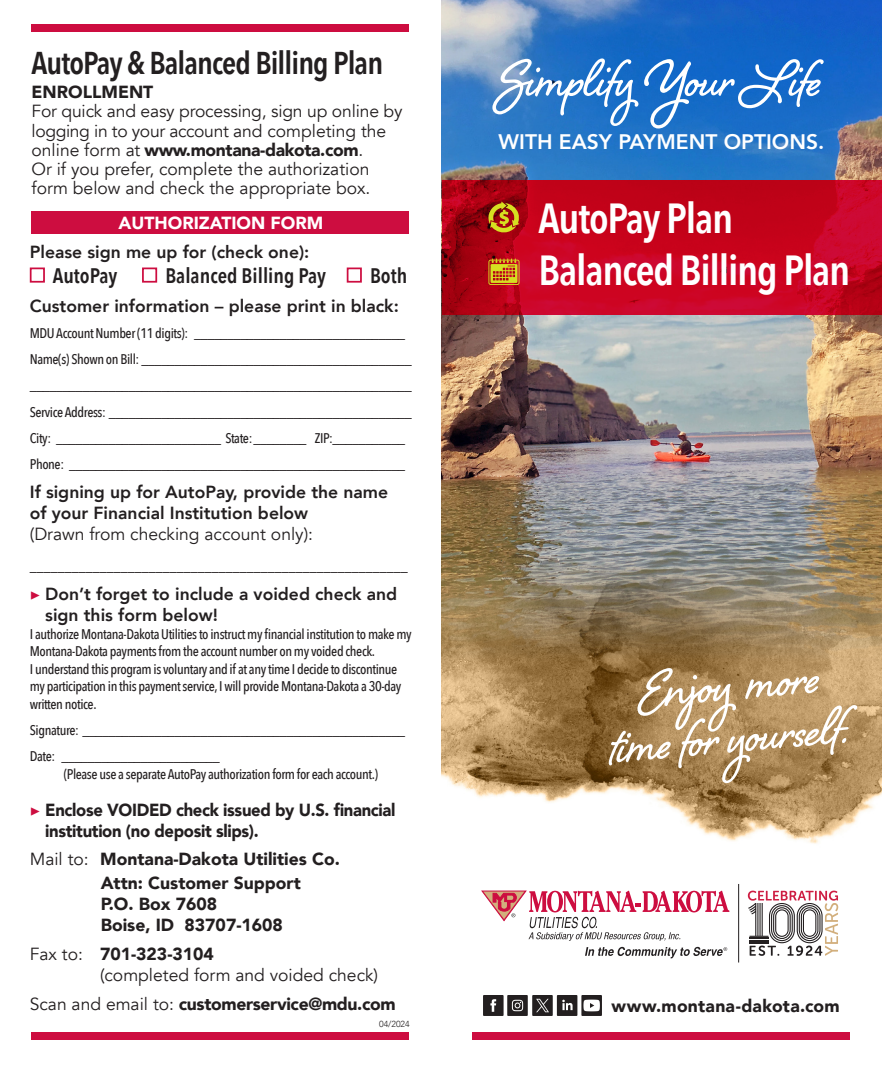
<style>
.page{position:relative;width:882px;height:1071px;background:#fff}
.page>*{position:absolute;margin:0;border:0;box-sizing:border-box;transform-origin:0 0}
.t1{font:700 66.5px/52.5px "Shelby";letter-spacing:-.01em;color:#fff;text-align:center}
.t2{font:600 42px "Avenir Next Condensed";letter-spacing:-.03em;color:#fff}
.t3{font:600 31.5px "Avenir Next Condensed";letter-spacing:-.03em;color:#231f20}
.t4{font:600 21px "Avenir Next Condensed";color:#231f20}
.t5{font:800 21px "Avenir";color:#fff}
.t6{font:17.5px/19.2px "Avenir";color:#231f20}
.t7{font:800 17.5px/21px "Avenir";color:#231f20}
.Subhead{font:900 17.5px "Avenir";color:#231f20}
.Subhead-2{font:900 17.5px/21px "Avenir";letter-spacing:-.02em;color:#231f20;scale:.95 1}
.Subhead-3{font:900 17.5px "Avenir";letter-spacing:-.02em;color:#231f20}
.t8{font:900 17.5px "Avenir";color:#fff}
.t9{font:500 14px/17.5px "Avenir Next Condensed";letter-spacing:-.03em;color:#231f20}
.t10{font:300 8.75px "Avenir";color:#231f20}
.s1{font-weight:900}
.s2{font-weight:400}
.s3{font-family:"Minion Pro";font-weight:400;color:#cd0d40}
</style>
<div class="page">
<img style="left:442px;top:695px;width:440px;height:149px">
<img style="left:442px;top:0;width:440px;height:695px">
<svg style="left:483px;top:995px;width:119px;height:21px;fill:#231f20"></svg>
<hr style="left:738px;top:884px;width:1px;height:79px;background:#211d1e">
<svg style="left:585px;top:947px;width:142px;height:11px"></svg>
<svg style="left:482px;top:891px;width:247px;height:50px"></svg>
<svg style="left:748px;top:891px;width:90px;height:65px"></svg>
<div style="left:32px;top:212px;width:378px;height:22px;background:#cd0d40"></div>
<div style="left:30px;top:268px;width:15px;height:15px;border:2px solid #cd0d40"></div>
<div style="left:142px;top:268px;width:15px;height:15px;border:2px solid #cd0d40"></div>
<div style="left:347px;top:268px;width:15px;height:15px;border:2px solid #cd0d40"></div>
<div style="left:32px;top:24px;width:378px;height:8px;background:#cd0d40"></div>
<div style="left:32px;top:1032px;width:378px;height:8px;background:#cd0d40"></div>
<div style="left:472px;top:1032px;width:378px;height:8px;background:#cd0d40"></div>
<svg style="left:442px;top:180px;width:440px;height:135px;background:#c1031e"></svg>
<svg style="left:487px;top:201px;width:33px;height:33px"></svg>
<svg style="left:488px;top:258px;width:32px;height:27px"></svg>
<p class="t3" style="left:32px;top:35px;width:353px">AutoPay &amp; Balanced Billing Plan</p>
<p class="Subhead" style="left:32px;top:77px;width:123px">ENROLLMENT</p>
<p class="t6" style="left:32px;top:102px;width:373px">For quick and easy processing, sign up online by logging in to your account and completing the online form at <span class="s1">www.montana-dakota.com</span>.<br>Or if you prefer, complete the authorization form below and check the appropriate box.</p>
<p class="t8" style="left:119px;top:208px;width:206px">AUTHORIZATION FORM</p>
<p class="t7" style="left:30px;top:242px;width:281px">Please sign me up for (check one):</p>
<p class="t4" style="left:53px;top:257px;width:66px">AutoPay</p>
<p class="t4" style="left:165px;top:257px;width:162px">Balanced Billing Pay</p>
<p class="t4" style="left:370px;top:257px;width:39px">Both</p>
<p class="t7" style="left:30px;top:295px;width:371px">Customer information – please print in black:</p>
<p class="t9" style="left:30px;top:324px;width:377px">MDU Account Number (11 digits): ________________________________</p>
<p class="t9" style="left:30px;top:350px;width:384px">Name(s) Shown on Bill: _________________________________________</p>
<p class="t9" style="left:30px;top:377px;width:384px">__________________________________________________________</p>
<p class="t9" style="left:30px;top:403px;width:384px">Service Address: ______________________________________________</p>
<p class="t9" style="left:30px;top:429px;width:377px">City: _________________________ State:________ ZIP:___________</p>
<p class="t9" style="left:30px;top:455px;width:377px">Phone: ___________________________________________________</p>
<p class="t7" style="left:30px;top:481px;width:360px">If signing up for AutoPay, provide the name of your Financial Institution below<br><span class="s2">(Drawn from checking account only):</span></p>
<p class="t9" style="left:30px;top:558px;width:379px">______________________________________________________</p>
<p class="t7" style="left:45px;top:584px;width:353px;text-indent:-15px"><span class="s3">▶</span> Don’t forget to include a voided check and sign this form below!</p>
<p class="t9" style="left:30px;top:625px;width:384px">I authorize Montana-Dakota Utilities to instruct my financial institution to make my Montana-Dakota payments from the account number on my voided check.<br>I understand this program is voluntary and if at any time I decide to discontinue my participation in this payment service, I will provide Montana-Dakota a 30-day written notice.</p>
<p class="t9" style="left:30px;top:721px;width:377px">Signature: _________________________________________________</p>
<p class="t9" style="left:30px;top:748px;width:192px">Date: ________________________</p>
<p class="t9" style="left:64px;top:765px;width:316px">(Please use a separate AutoPay authorization form for each account.)</p>
<p class="Subhead-2" style="left:45px;top:798px;width:370px;text-indent:-15px"><span class="s3">▶</span> Enclose VOIDED check issued by U.S. financial institution (no deposit slips).</p>
<p class="Subhead" style="left:30px;top:844px;width:312px"><span class="s2">Mail to:</span> Montana-Dakota Utilities Co.</p>
<p class="Subhead" style="left:101px;top:868px;width:202px">Attn: Customer Support</p>
<p class="Subhead" style="left:101px;top:889px;width:118px">P.O. Box 7608</p>
<p class="Subhead" style="left:101px;top:910px;width:184px">Boise, ID 83707-1608</p>
<p class="t6" style="left:100px;top:944px;width:280px;line-height:21px;text-indent:-70px">Fax to: <span class="s1">701-323-3104<br></span>(completed form and voided check)</p>
<p class="Subhead-3" style="left:30px;top:989px;width:367px"><span class="s2">Scan and email to:</span> customerservice@mdu.com</p>
<p class="t10" style="left:379px;top:1019px;width:32px">04/2024</p>
<p class="t1" style="left:501px;top:46px;width:323px">Simplify Your Life</p>
<p class="t5" style="left:499px;top:125px;width:327px">WITH EASY PAYMENT OPTIONS.</p>
<p class="t2" style="left:539px;top:182px;width:196px">AutoPay Plan</p>
<p class="t2" style="left:539px;top:234px;width:313px">Balanced Billing Plan</p>
<p class="t1" style="left:601px;top:662px;width:242px;rotate:-5deg">Enjoy more time for yourself.</p>
<p class="Subhead" style="left:611px;top:991px;width:230px">www.montana-dakota.com</p>
</div>
